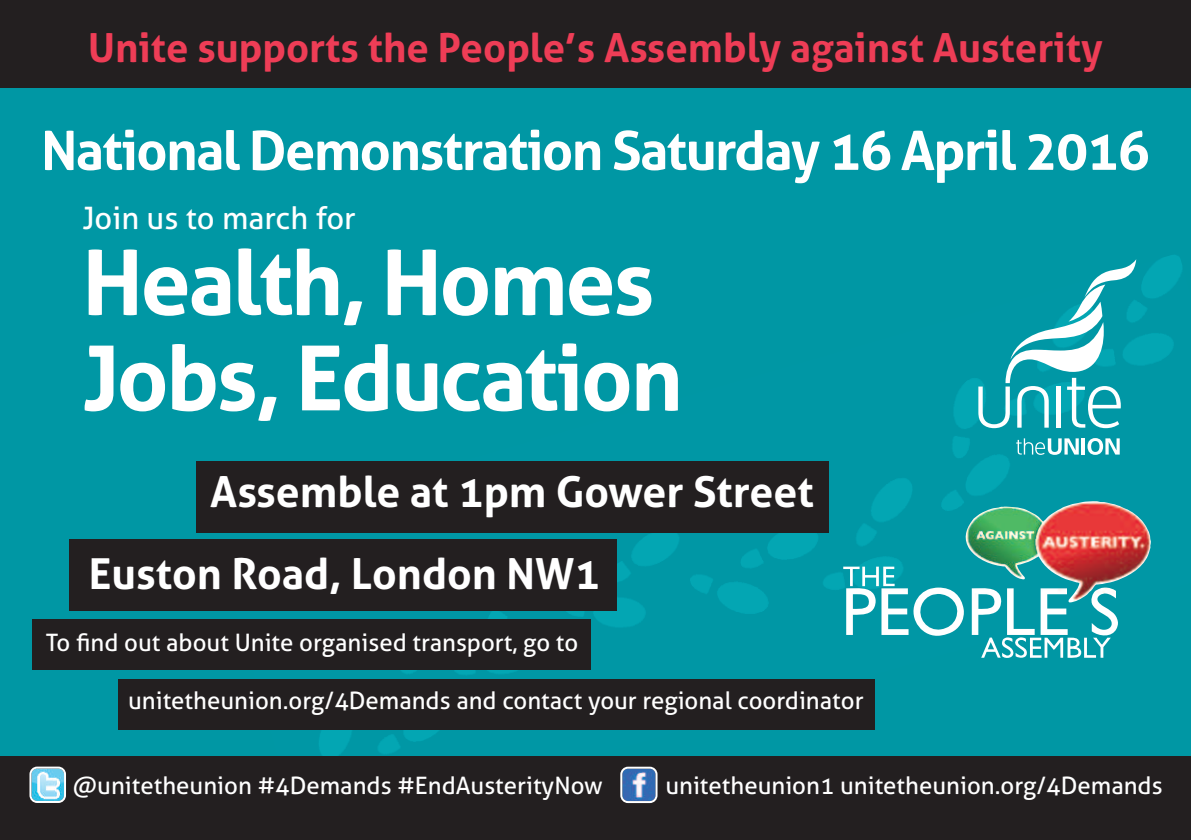
<style>
.page{position:relative;width:1191px;height:840px;background:#fff}
.page>*{position:absolute;margin:0;border:0;box-sizing:border-box;transform-origin:0 0}
.t1{font:700 90px/95.4px "Aller";letter-spacing:-.03em;color:#fff}
.t2{font:700 54px "Aller";letter-spacing:-.03em;color:#fff}
.t3{font:700 42.8px/82.2px "Aller";color:#fff}
.t4{font:700 40px "Aller";color:#ee3d56}
.t5{font:31px "Aller";color:#fff}
.t6{font:24px "Aller";color:#fff}
</style>
<div class="page">
<div style="left:0;top:89px;width:1191px;height:677px;background:#0097a4"></div>
<img style="left:213px;top:255px;width:969px;height:501px">
<div style="left:0;top:0;width:1191px;height:96px;background:#231f20"></div>
<div style="left:0;top:88px;width:1191px;height:125px;background:#0097a4"></div>
<div style="left:196px;top:461px;width:632px;height:72px;background:#231f20"></div>
<div style="left:69px;top:538px;width:547px;height:72px;background:#231f20"></div>
<div style="left:0;top:756px;width:1191px;height:83px;background:#231f20"></div>
<hr style="left:1081px;top:438px;width:4px;height:16px;background:#fff">
<svg style="left:1087px;top:438px;width:32px;height:16px"></svg>
<svg style="left:1016px;top:438px;width:62px;height:16px"></svg>
<svg style="left:978px;top:259px;width:158px;height:169px"></svg>
<img style="left:843px;top:500px;width:308px;height:138px">
<svg style="left:29px;top:766px;width:37px;height:36px"></svg>
<svg style="left:620px;top:766px;width:37px;height:36px"></svg>
<div style="left:118px;top:678px;width:756px;height:51px;background:#231f20"></div>
<div style="left:32px;top:619px;width:558px;height:50px;background:#231f20"></div>
<h3 class="t4" style="left:88px;top:23px;width:1016px">Unite supports the People’s Assembly against Austerity</h3>
<h2 class="t2" style="left:41px;top:117px;width:1110px">National Demonstration Saturday 16 April 2016</h2>
<p class="t5" style="left:82px;top:199px;width:275px">Join us to march for</p>
<h1 class="t1" style="left:82px;top:234px;width:602px">Health, Homes<br>Jobs, Education</h1>
<h3 class="t3" style="left:89px;top:450px;width:726px;text-indent:121px">Assemble at 1pm Gower Street<br>Euston Road, London NW1</h3>
<p class="t6" style="left:46px;top:627px;width:534px">To find out about Unite organised transport, go to</p>
<p class="t6" style="left:128px;top:685px;width:737px">unitetheunion.org/4Demands and contact your regional coordinator</p>
<p class="t6" style="left:73px;top:770px;width:531px">@unitetheunion #4Demands #EndAusterityNow</p>
<p class="t6" style="left:665px;top:770px;width:499px">unitetheunion1 unitetheunion.org/4Demands</p>
</div>
